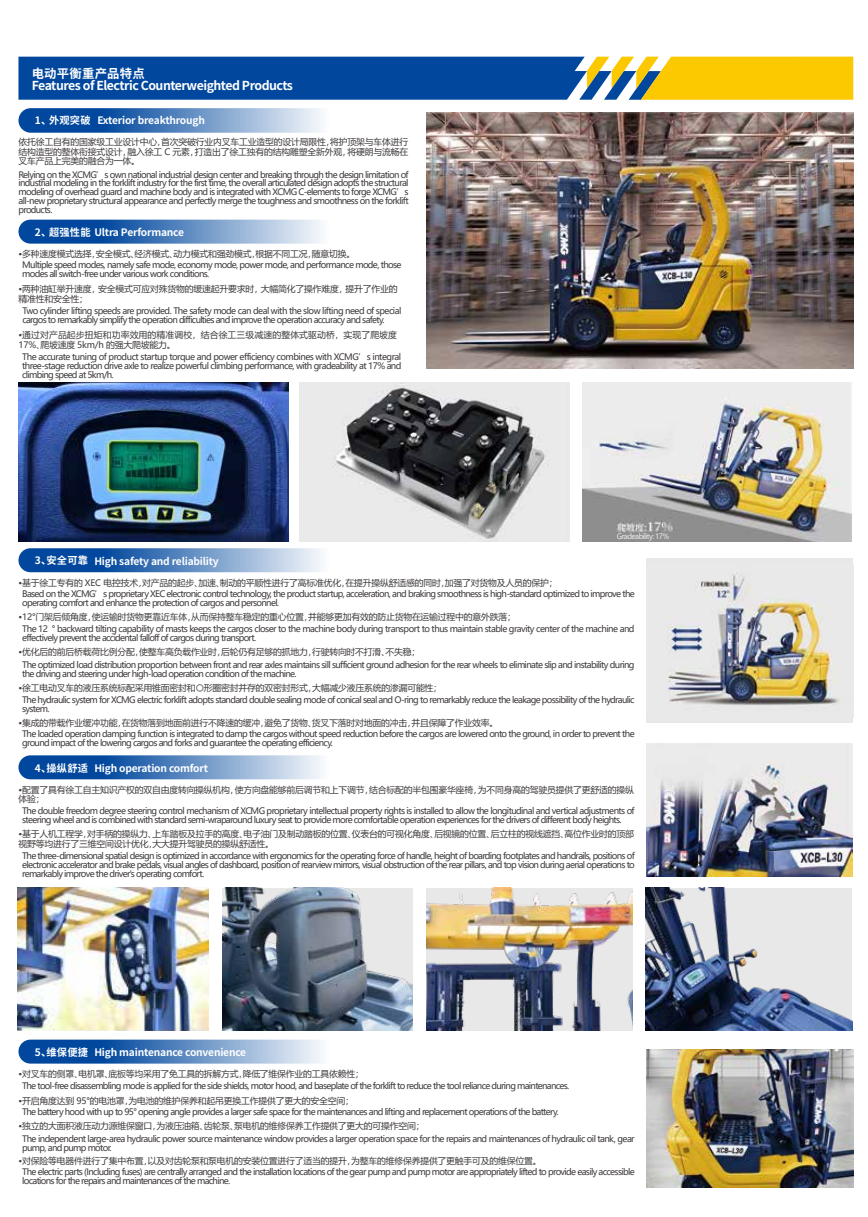
<style>
.page{position:relative;width:868px;height:1217px;background:#fff}
.page>*{position:absolute;margin:0;border:0;box-sizing:border-box;transform-origin:0 0}
.t1{font:700 12.3px/12.8px "Source Han Sans CN";letter-spacing:-.04em;color:#fff}
.t2{font:700 10.2px "Source Han Sans CN";letter-spacing:-.02em;color:#fff}
.t3{font:8.85px/8.9px "Microsoft Ya Hei";letter-spacing:-.075em;color:#3e3a39}
.t4{font:8.85px/9.6px "Microsoft Ya Hei";letter-spacing:-.02em;color:#3e3a39}
.t5{font:8.85px/9.6px "Microsoft Ya Hei";letter-spacing:.015em;color:#3e3a39}
.t6{font:7.35px "Microsoft Ya Hei";letter-spacing:-.08em;color:#ebebeb}
</style>
<div class="page">
<img style="left:17px;top:56px;width:837px;height:1132px">
<svg style="left:18px;top:57px;width:835px;height:43px;background:#4d7179"></svg>
<img style="left:427px;top:113px;width:426px;height:256px">
<svg style="left:18px;top:108px;width:371px;height:25px"></svg>
<svg style="left:18px;top:219px;width:371px;height:24px"></svg>
<div style="left:646px;top:558px;width:207px;height:164px;background:#e8e8e8"></div>
<img style="left:17px;top:887px;width:191px;height:143px">
<img style="left:18px;top:383px;width:270px;height:158px">
<img style="left:300px;top:383px;width:270px;height:158px">
<img style="left:582px;top:383px;width:269px;height:158px">
<img style="left:645px;top:887px;width:207px;height:143px">
<img style="left:222px;top:887px;width:190px;height:143px">
<img style="left:426px;top:887px;width:207px;height:143px">
<img style="left:646px;top:743px;width:206px;height:133px">
<img style="left:646px;top:1048px;width:207px;height:138px">
<img style="left:667px;top:575px;width:173px;height:130px">
<svg style="left:18px;top:548px;width:371px;height:24px"></svg>
<svg style="left:18px;top:755px;width:371px;height:24px"></svg>
<svg style="left:18px;top:1039px;width:371px;height:24px"></svg>
<h1 class="t1" style="left:32px;top:67px;width:263px">电动平衡重产品特点<br>Features of Electric Counterweighted Products</h1>
<p class="t2" style="left:35px;top:114px;width:171px">1、外观突破 Exterior breakthrough</p>
<p class="t3" style="left:18px;top:137px;width:391px;line-height:9.6px;text-align:justify">依托徐工自有的国家级工业设计中心，首次突破行业内叉车工业造型的设计局限性，将护顶架与车体进行结构造型的整体衔接式设计，融入徐工 C 元素，打造出了徐工独有的结构雕塑全新外观，将硬朗与流畅在叉车产品上完美的融合为一体。</p>
<p class="t3" style="left:18px;top:169px;width:391px;text-align:justify">Relying on the XCMG’s own national industrial design center and breaking through the design limitation of industrial modeling in the forklift industry for the first time, the overall articulated design adopts the structural modeling of overhead guard and machine body and is integrated with XCMG C-elements to forge XCMG’s all-new proprietary structural appearance and perfectly merge the toughness and smoothness on the forklift products.</p>
<p class="t3" style="left:22px;top:248px;width:381px;line-height:11.4px;text-indent:-4px">•多种速度模式选择，安全模式、经济模式、动力模式和强劲模式，根据不同工况，随意切换。<br>Multiple speed modes, namely safe mode, economy mode, power mode, and performance mode, those</p>
<p class="t3" style="left:22px;top:269px;width:188px">modes all switch-free under various work conditions.</p>
<p class="t4" style="left:19px;top:284px;width:380px">•两种油缸举升速度，安全模式可应对殊货物的缓速起升要求时，大幅简化了操作难度，提升了作业的精准性和安全性；</p>
<p class="t3" style="left:22px;top:306px;width:380px">Two cylinder lifting speeds are provided. The safety mode can deal with the slow lifting need of special cargos to remarkably simplify the operation difficulties and improve the operation accuracy and safety.</p>
<p class="t5" style="left:18px;top:330px;width:380px">•通过对产品起步扭矩和功率效用的精准调校，结合徐工三级减速的整体式驱动桥，实现了爬坡度<br>17%、爬坡速度 5km/h 的强大爬坡能力。</p>
<p class="t3" style="left:22px;top:352px;width:380px;text-align:justify">The accurate tuning of product startup torque and power efficiency combines with XCMG’s integral three-stage reduction drive axle to realize powerful climbing performance, with gradeability at 17% and climbing speed at 5km/h.</p>
<p class="t2" style="left:35px;top:227px;width:151px">2、超强性能 Ultra Performance</p>
<p class="t2" style="left:35px;top:555px;width:185px">3、安全可靠 High safety and reliability</p>
<p class="t6" style="left:616px;top:531px;width:54px">Gradeability: 17%</p>
<p class="t3" style="left:22px;top:576px;width:614px;line-height:11.4px;text-indent:-4px">•基于徐工专有的 XEC 电控技术，对产品的起步、加速、制动的平顺性进行了高标准优化，在提升操纵舒适感的同时，加强了对货物及人员的保护；<br>Based on the XCMG’s proprietary XEC electronic control technology, the product startup, acceleration, and braking smoothness is high-standard optimized to improve the</p>
<p class="t3" style="left:22px;top:598px;width:258px">operating comfort and enhance the protection of cargos and personnel.</p>
<p class="t3" style="left:22px;top:610px;width:613px;line-height:11.9px;text-indent:-4px">•12°门架后倾角度，使运输时货物更靠近车体，从而保持整车稳定的重心位置，并能够更加有效的防止货物在运输过程中的意外跌落；<br>The 12 ° backward tilting capability of masts keeps the cargos closer to the machine body during transport to thus maintain stable gravity center of the machine and</p>
<p class="t3" style="left:22px;top:632px;width:235px">effectively prevent the accidental falloff of cargos during transport.</p>
<p class="t3" style="left:22px;top:645px;width:613px;line-height:12.9px;text-indent:-4px">•优化后的前后桥载荷比例分配，使整车高负载作业时，后轮仍有足够的抓地力，行驶转向时不打滑、不失稳；<br>The optimized load distribution proportion between front and rear axles maintains sill sufficient ground adhesion for the rear wheels to eliminate slip and instability during</p>
<p class="t3" style="left:22px;top:668px;width:276px">the driving and steering under high-load operation condition of the machine.</p>
<p class="t3" style="left:22px;top:682px;width:614px;line-height:11.6px;text-indent:-4px">•徐工电动叉车的液压系统标配采用锥面密封和〇形圈密封并存的双密封形式，大幅减少液压系统的渗漏可能性；<br>The hydraulic system for XCMG electric forklift adopts standard double sealing mode of conical seal and O-ring to remarkably reduce the leakage possibility of the hydraulic</p>
<p class="t3" style="left:22px;top:703px;width:29px">system.</p>
<p class="t3" style="left:22px;top:716px;width:614px;line-height:11.4px;text-indent:-4px">•集成的带载作业缓冲功能，在货物落到地面前进行不降速的缓冲，避免了货物、货叉下落时对地面的冲击，并且保障了作业效率。<br>The loaded operation damping function is integrated to damp the cargos without speed reduction before the cargos are lowered onto the ground, in order to prevent the</p>
<p class="t3" style="left:22px;top:737px;width:312px">ground impact of the lowering cargos and forks and guarantee the operating efficiency.</p>
<p class="t2" style="left:35px;top:762px;width:175px">4、操纵舒适 High operation comfort</p>
<p class="t4" style="left:18px;top:784px;width:617px">•配置了具有徐工自主知识产权的双自由度转向操纵机构，使方向盘能够前后调节和上下调节，结合标配的半包围豪华座椅，为不同身高的驾驶员提供了更舒适的操纵体验；</p>
<p class="t3" style="left:22px;top:806px;width:613px">The double freedom degree steering control mechanism of XCMG proprietary intellectual property rights is installed to allow the longitudinal and vertical adjustments of steering wheel and is combined with standard semi-wraparound luxury seat to provide more comfortable operation experiences for the drivers of different body heights.</p>
<p class="t4" style="left:18px;top:828px;width:617px">•基于人机工程学，对手柄的操纵力、上车踏板及拉手的高度、电子油门及制动踏板的位置、仪表台的可视化角度、后视镜的位置、后立柱的视线遮挡、高位作业时的顶部视野等均进行了三维空间设计优化，大大提升驾驶员的操纵舒适性。</p>
<p class="t3" style="left:22px;top:851px;width:614px;text-align:justify">The three-dimensional spatial design is optimized in accordance with ergonomics for the operating force of handle, height of boarding footplates and handrails, positions of electronic accelerator and brake pedals, visual angles of dashboard, position of rearview mirrors, visual obstruction of the rear pillars, and top vision during aerial operations to remarkably improve the driver's operating comfort.</p>
<p class="t2" style="left:35px;top:1046px;width:213px">5、维保便捷 High maintenance convenience</p>
<p class="t3" style="left:22px;top:1067px;width:548px;line-height:12.5px;text-indent:-4px">•对叉车的侧罩、电机罩、底板等均采用了免工具的拆解方式，降低了维保作业的工具依赖性；<br>The tool-free disassembling mode is applied for the side shields, motor hood, and baseplate of the forklift to reduce the tool reliance during maintenances.</p>
<p class="t3" style="left:22px;top:1094px;width:538px;line-height:11.4px;text-indent:-4px">•开启角度达到 95°的电池罩，为电池的维护保养和起吊更换工作提供了更大的安全空间；<br>The battery hood with up to 95° opening angle provides a larger safe space for the maintenances and lifting and replacement operations of the battery.</p>
<p class="t3" style="left:22px;top:1119px;width:613px;line-height:12.5px;text-indent:-4px">•独立的大面积液压动力源维保窗口，为液压油箱、齿轮泵、泵电机的维修保养工作提供了更大的可操作空间；<br>The independent large-area hydraulic power source maintenance window provides a larger operation space for the repairs and maintenances of hydraulic oil tank, gear</p>
<p class="t3" style="left:22px;top:1142px;width:91px">pump, and pump motor.</p>
<p class="t3" style="left:22px;top:1153px;width:614px;line-height:11.7px;text-indent:-4px">•对保险等电器件进行了集中布置，以及对齿轮泵和泵电机的安装位置进行了适当的提升，为整车的维修保养提供了更触手可及的维保位置。<br>The electric parts (Including fuses) are centrally arranged and the installation locations of the gear pump and pump motor are appropriately lifted to provide easily accessible</p>
<p class="t3" style="left:22px;top:1175px;width:209px">locations for the repairs and maintenances of the machine.</p>
</div>
